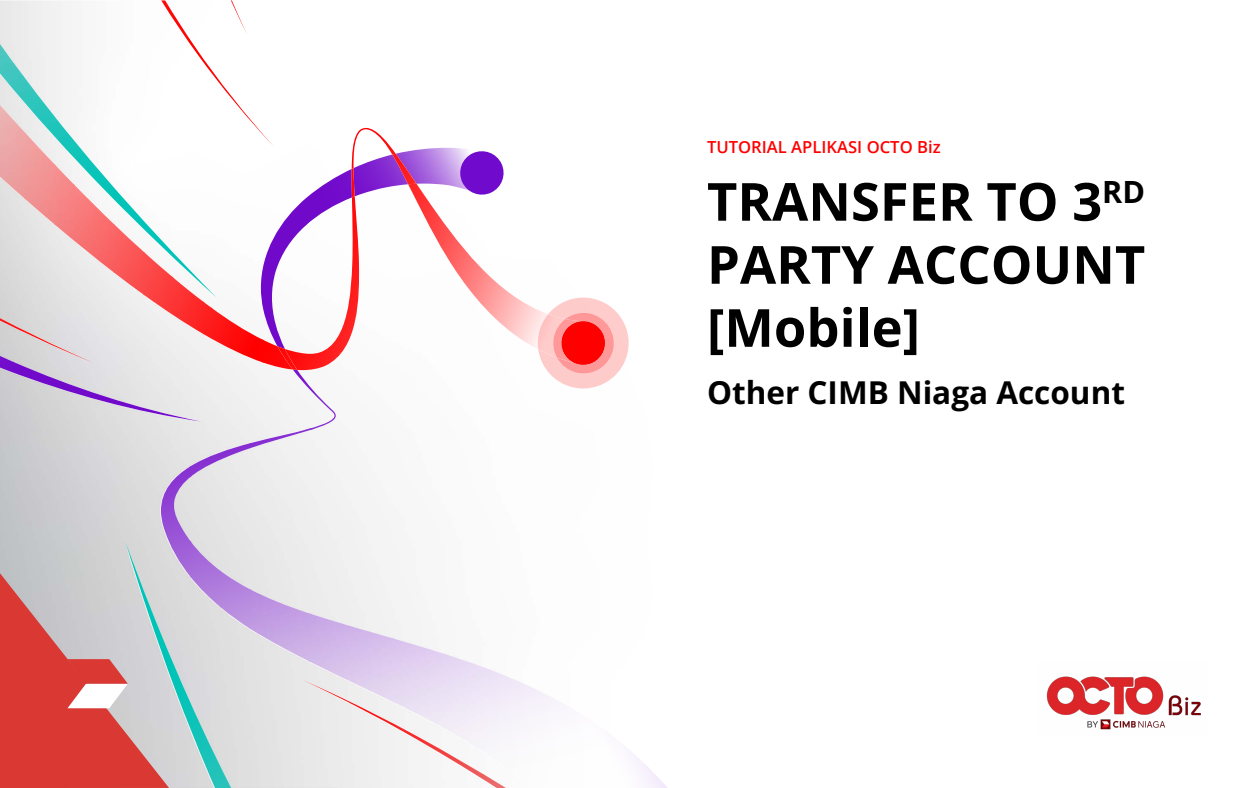
<style>
.page{position:relative;width:1260px;height:788px;background:#fff}
.page>*{position:absolute;margin:0;border:0;box-sizing:border-box;transform-origin:0 0}
.t1{font:700 52.5px/63px "Open Sans";color:#000;text-align:justify}
.t2{font:700 31.5px "Open Sans";color:#000}
.t3{font:600 16.62px "Open Sans";color:#f00}
</style>
<div class="page">
<img style="left:261px;top:169px;width:91px;height:170px">
<img style="left:430px;top:648px;width:59px;height:31px">
<img style="left:370px;top:637px;width:60px;height:42px">
<img style="left:309px;top:613px;width:61px;height:66px">
<img style="left:488px;top:669px;width:66px;height:29px">
<img style="left:250px;top:589px;width:60px;height:73px">
<img style="left:231px;top:570px;width:20px;height:59px">
<img style="left:369px;top:631px;width:27px;height:8px">
<img style="left:161px;top:466px;width:30px;height:75px">
<img style="left:190px;top:443px;width:61px;height:34px">
<img style="left:250px;top:428px;width:65px;height:20px">
<img style="left:293px;top:370px;width:43px;height:60px">
<img style="left:203px;top:307px;width:60px;height:55px">
<img style="left:262px;top:339px;width:23px;height:30px">
<img style="left:143px;top:298px;width:61px;height:36px">
<svg style="left:203px;top:301px;width:10px;height:8px"></svg>
<img style="left:352px;top:128px;width:186px;height:221px">
<img style="left:285px;top:196px;width:74px;height:174px">
<img style="left:392px;top:154px;width:25px;height:30px">
<img style="left:352px;top:168px;width:3px;height:29px">
<img style="left:277px;top:346px;width:20px;height:24px">
<img style="left:0;top:44px;width:217px;height:254px">
<img style="left:125px;top:541px;width:106px;height:246px">
<img style="left:0;top:356px;width:201px;height:65px">
<img style="left:0;top:318px;width:93px;height:45px">
<img style="left:302px;top:679px;width:204px;height:108px">
<img style="left:161px;top:0;width:113px;height:147px">
<svg style="left:457px;top:148px;width:50px;height:50px"></svg>
<img style="left:538px;top:297px;width:91px;height:91px">
<img style="left:538px;top:314px;width:19px;height:43px">
<img style="left:557px;top:313px;width:58px;height:60px">
<img style="left:552px;top:319px;width:7px;height:44px">
<svg style="left:559px;top:318px;width:49px;height:50px;background:#fe3e3e"></svg>
<img style="left:1046px;top:676px;width:155px;height:54px">
<svg style="left:0;top:573px;width:169px;height:215px;background:#d28280"></svg>
<p class="t3" style="left:707px;top:135px;width:235px">TUTORIAL APLIKASI OCTO Biz</p>
<p class="t1" style="left:707px;top:169px;width:440px">TRANSFER TO 3<sup>RD </sup>PARTY ACCOUNT [Mobile]</p>
<p class="t2" style="left:707px;top:370px;width:420px">Other CIMB Niaga Account</p>
</div>
